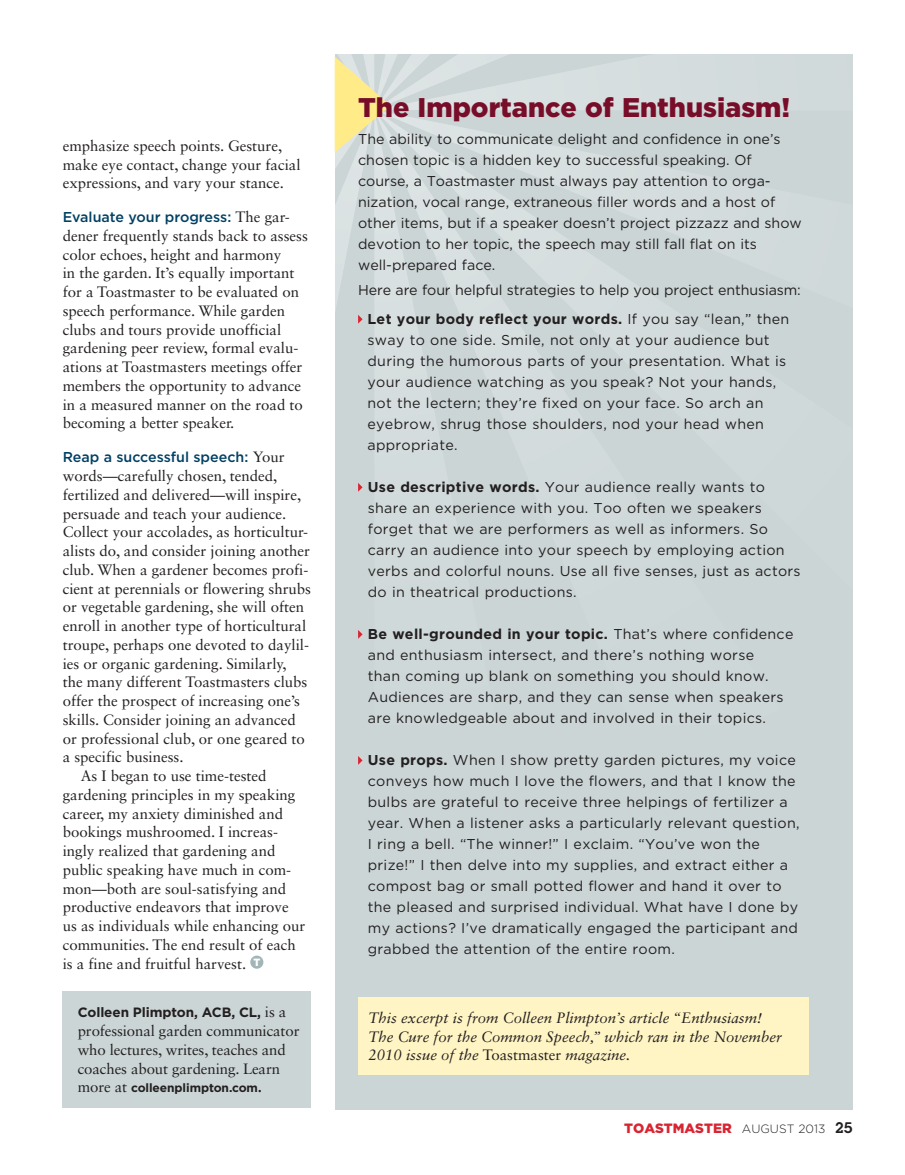
<style>
.page{position:relative;width:905px;height:1175px;background:#fff}
.page>*{position:absolute;margin:0;border:0;box-sizing:border-box;transform-origin:0 0}
.t1{font:900 27px "Gotham";color:#780d29}
.t2{font:15px/18.8px "Sabon LT Std";color:#231f20}
.t3{font:italic 15px/18.8px "Sabon LT Std";color:#231f20}
.t4{font:14.25px/21px "Gotham";letter-spacing:.02em;color:#231f20}
.t5{font:14.25px/21px "Gotham";color:#231f20}
.t6{font:14.25px/28.5px "Gotham";letter-spacing:-.01em;color:#231f20;text-align:center}
.t7{font:500 14.25px "Gotham";color:#004063}
.t8{font:700 13.5px "Gotham";letter-spacing:-.005em;color:#231f20}
.t9{font:900 13.5px "Gotham";color:#d92432}
.t10{font:700 12px "Gotham";letter-spacing:-.005em;color:#231f20}
.s1{font-family:"Sabon LT Std";font-weight:400;font-size:15px;color:#231f20}
.s2{font-family:"Sabon LT Std";font-weight:400;font-size:15px}
.s3{font-family:"Sabon LT Std";font-size:15px}
.s4{font-weight:700}
.s5{font-style:normal}
.s6{font-weight:300;font-size:12px;color:#231f20}
.s7{font-family:"Lubalin Graph Std";font-weight:600;font-size:15px;color:#231f20}
</style>
<div class="page">
<div style="left:63px;top:990px;width:248px;height:117px;background:#cbd5d6"></div>
<div style="left:250px;top:955px;width:13px;height:13px;background:#a2b5b7;border-radius:50%"></div>
<div style="left:335px;top:54px;width:517px;height:1055px;background:#cbd5d6"></div>
<svg style="left:334px;top:54px;width:317px;height:585px"></svg>
<svg style="left:358px;top:756px;width:4px;height:9px"></svg>
<div style="left:358px;top:997px;width:450px;height:77px;background:#fff4c3"></div>
<p class="t2" style="left:63px;top:136px;width:239px">emphasize speech points. Gesture, make eye contact, change your facial expressions, and vary your stance.</p>
<p class="t7" style="left:63px;top:208px;width:228px">Evaluate your progress: <span class="s1">The gar-</span></p>
<p class="t2" style="left:63px;top:226px;width:247px">dener frequently stands back to assess color echoes, height and harmony<br>in the garden. It’s equally important for a Toastmaster to be evaluated on speech performance. While garden clubs and tours provide unofficial gardening peer review, formal evalu&shy;ations at Toastmasters meetings offer members the opportunity to advance in a measured manner on the road to becoming a better speaker.</p>
<p class="t7" style="left:63px;top:448px;width:223px">Reap a successful speech: <span class="s1">Your</span></p>
<p class="t2" style="left:63px;top:466px;width:216px">words—carefully chosen, tended,</p>
<p class="t2" style="left:63px;top:485px;width:240px">fertilized and delivered—will inspire,</p>
<p class="t2" style="left:63px;top:504px;width:225px">persuade and teach your audience.</p>
<p class="t2" style="left:63px;top:522px;width:247px">Collect your accolades, as horticultur-</p>
<p class="t2" style="left:63px;top:541px;width:249px">alists do, and consider joining another</p>
<p class="t2" style="left:63px;top:560px;width:247px">club. When a gardener becomes profi-</p>
<p class="t2" style="left:63px;top:579px;width:250px">cient at perennials or flowering shrubs</p>
<p class="t2" style="left:63px;top:597px;width:243px">or vegetable gardening, she will often</p>
<p class="t2" style="left:63px;top:616px;width:245px">enroll in another type of horticultural</p>
<p class="t2" style="left:63px;top:635px;width:248px">troupe, perhaps one devoted to daylil-</p>
<p class="t2" style="left:63px;top:654px;width:225px">ies or organic gardening. Similarly,</p>
<p class="t2" style="left:63px;top:672px;width:246px">the many different Toastmasters clubs</p>
<p class="t2" style="left:63px;top:691px;width:239px">offer the prospect of increasing one’s</p>
<p class="t2" style="left:63px;top:710px;width:234px">skills. Consider joining an advanced</p>
<p class="t2" style="left:63px;top:729px;width:244px">or professional club, or one geared to</p>
<p class="t2" style="left:63px;top:747px;width:122px">a specific business.</p>
<p class="t2" style="left:81px;top:766px;width:187px">As I began to use time-tested</p>
<p class="t2" style="left:63px;top:785px;width:234px">gardening principles in my speaking</p>
<p class="t2" style="left:63px;top:804px;width:222px">career, my anxiety diminished and</p>
<p class="t2" style="left:63px;top:822px;width:217px">bookings mushroomed. I increas-</p>
<p class="t2" style="left:63px;top:841px;width:214px">ingly realized that gardening and</p>
<p class="t2" style="left:63px;top:860px;width:230px">public speaking have much in com-</p>
<p class="t2" style="left:63px;top:879px;width:225px">mon—both are soul-satisfying and</p>
<p class="t2" style="left:63px;top:897px;width:227px">productive endeavors that improve</p>
<p class="t2" style="left:63px;top:916px;width:244px">us as individuals while enhancing our</p>
<p class="t2" style="left:63px;top:935px;width:235px">communities. The end result of each</p>
<p class="t2" style="left:63px;top:954px;width:199px">is a fine and fruitful harvest. <sup>T</sup></p>
<p class="t8" style="left:78px;top:1003px;width:210px">Colleen Plimpton, ACB, CL, <span class="s2">is a</span></p>
<p class="t2" style="left:78px;top:1021px;width:223px">professional garden communicator who lectures, writes, teaches and coaches about gardening. Learn</p>
<p class="t10" style="left:78px;top:1080px;width:186px"><span class="s2">more at</span> colleenplimpton.com<span class="s3">.</span></p>
<h1 class="t1" style="left:358px;top:88px;width:433px">The Importance of Enthusiasm!</h1>
<p class="t5" style="left:358px;top:128px;width:445px">The ability to communicate delight and confidence in one’s chosen topic is a hidden key to successful speaking. Of course, a Toastmaster must always pay attention to orga&shy;nization, vocal range, extraneous filler words and a host of other items, but if a speaker doesn’t project pizzazz and show devotion to her topic, the speech may still fall flat on its well-prepared face.</p>
<p class="t6" style="left:358px;top:275px;width:444px">Here are four helpful strategies to help you project enthusiasm:<br><span class="s4">Let your body reflect your words.</span> If you say “lean,” then</p>
<p class="t4" style="left:367px;top:329px;width:420px">sway to one side. Smile, not only at your audience but during the humorous parts of your presentation. What is your audience watching as you speak? Not your hands, not the lectern; they’re fixed on your face. So arch an eyebrow, shrug those shoulders, nod your head when appropriate.</p>
<p class="t4" style="left:368px;top:476px;width:434px"><span class="s4">Use descriptive words.</span> Your audience really wants to share an experience with you. Too often we speakers forget that we are performers as well as informers. So carry an audience into your speech by employing action verbs and colorful nouns. Use all five senses, just as actors do in theatrical productions.</p>
<p class="t4" style="left:368px;top:623px;width:427px"><span class="s4">Be well-grounded in your topic.</span> That’s where confidence and enthusiasm intersect, and there’s nothing worse<br>than coming up blank on something you should know.<br>Audiences are sharp, and they can sense when speakers are knowledgeable about and involved in their topics.</p>
<p class="t4" style="left:368px;top:749px;width:433px"><span class="s4">Use props.</span> When I show pretty garden pictures, my voice conveys how much I love the flowers, and that I know the bulbs are grateful to receive three helpings of fertilizer a year. When a listener asks a particularly relevant question, I ring a bell. “The winner!” I exclaim. “You’ve won the prize!” I then delve into my supplies, and extract either a compost bag or small potted flower and hand it over to the pleased and surprised individual. What have I done by my actions? I’ve dramatically engaged the participant and grabbed the attention of the entire room.</p>
<p class="t3" style="left:368px;top:1008px;width:415px">This excerpt is from Colleen Plimpton’s article “Enthusiasm!<br>The Cure for the Common Speech,” which ran in the November<br>2010 issue of the <span class="s5">Toastmaster</span> magazine.</p>
<p class="t9" style="left:624px;top:1118px;width:230px">TOASTMASTER <span class="s6">AUGUST 2013</span> <span class="s7">25</span></p>
</div>
